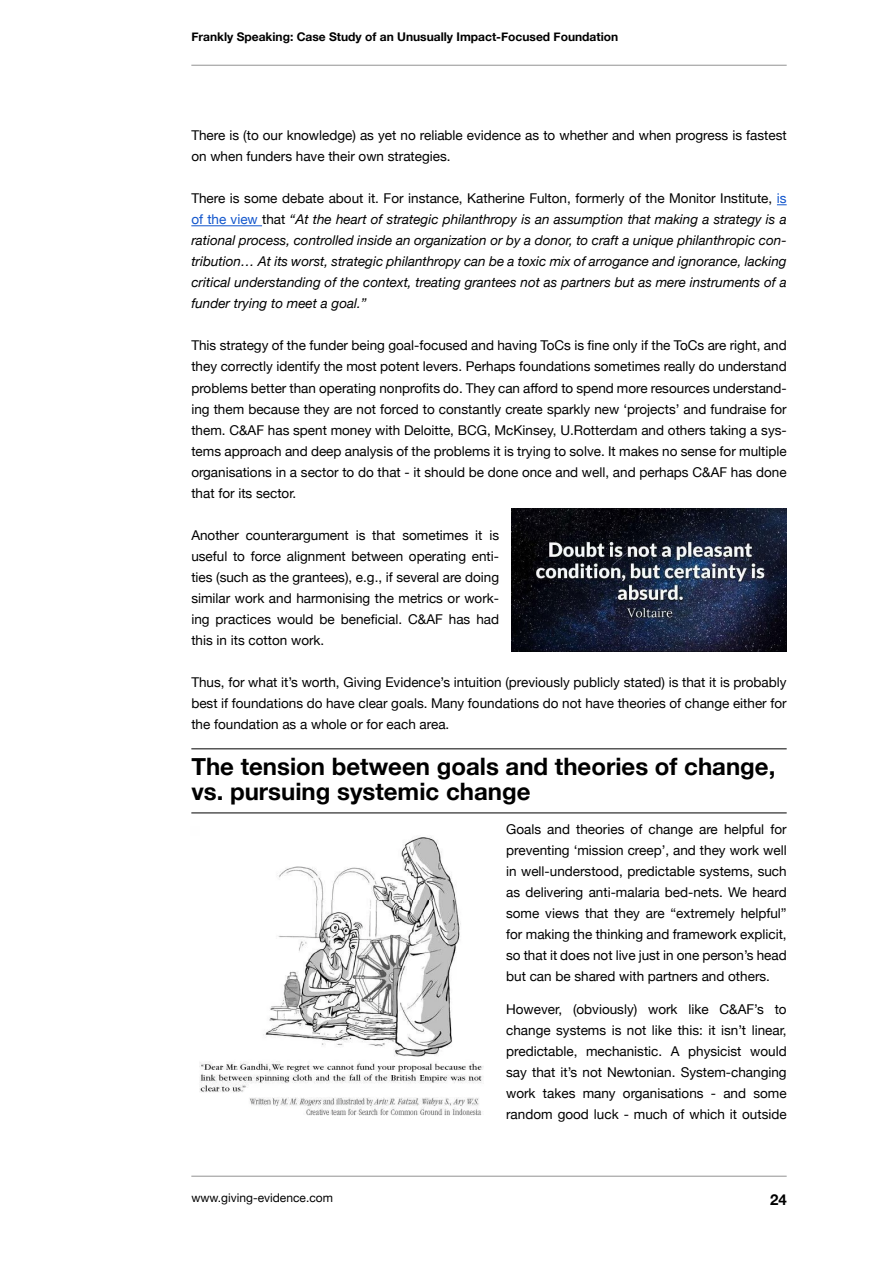
<style>
.page{position:relative;width:893px;height:1263px;background:#fff}
.page>*{position:absolute;margin:0;border:0;box-sizing:border-box;transform-origin:0 0}
.t1{font:700 24px/25.5px "Helvetica Neue";color:#000}
.t2{font:700 15px "Helvetica Neue";color:#000}
.t3{font:13.5px/21px "Helvetica Neue";color:#000;text-align:justify}
.t4{font:italic 13.5px/21px "Helvetica Neue";color:#000;text-align:justify}
.t5{font:700 12px "Helvetica Neue";color:#000}
.t6{font:12px "Helvetica Neue";color:#000}
.s1{font-style:normal}
.s2{font-style:normal;color:#15c}
</style>
<div class="page">
<hr style="left:191px;top:1176px;width:596px;height:1px;background:#939393">
<hr style="left:191px;top:65px;width:596px;height:1px;background:#939393">
<hr style="left:191px;top:225px;width:71px;height:1px;background:#15c">
<hr style="left:191px;top:748px;width:596px;height:1px;background:#000">
<hr style="left:191px;top:813px;width:596px;height:1px;background:#000">
<img style="left:512px;top:508px;width:275px;height:144px">
<img style="left:199px;top:837px;width:285px;height:279px">
<p class="t5" style="left:191px;top:28px;width:428px">Frankly Speaking: Case Study of an Unusually Impact-Focused Foundation</p>
<p class="t3" style="left:191px;top:126px;width:597px">There is (to our knowledge) as yet no reliable evidence as to whether and when progress is fastest on when funders have their own strategies.</p>
<p class="t4" style="left:191px;top:189px;width:597px"><span class="s1">There is some debate about it. For instance, Katherine Fulton, formerly of the Monitor Institute,</span> <span class="s2">is of the view</span> <span class="s1">that</span> “At the heart of strategic philanthropy is an assumption that making a strategy is a rational process, controlled inside an organization or by a donor, to craft a unique philanthropic con&shy;tribution… At its worst, strategic philanthropy can be a toxic mix of arrogance and ignorance, lacking critical understanding of the context, treating grantees not as partners but as mere instruments of a funder trying to meet a goal.”</p>
<p class="t3" style="left:191px;top:336px;width:597px">This strategy of the funder being goal-focused and having ToCs is fine only if the ToCs are right, and they correctly identify the most potent levers. Perhaps foundations sometimes really do understand problems better than operating nonprofits do. They can afford to spend more resources understand&shy;ing them because they are not forced to constantly create sparkly new ‘projects’ and fundraise for them. C&amp;AF has spent money with Deloitte, BCG, McKinsey, U.Rotterdam and others taking a sys&shy;tems approach and deep analysis of the problems it is trying to solve. It makes no sense for multiple organisations in a sector to do that - it should be done once and well, and perhaps C&amp;AF has done that for its sector.</p>
<p class="t3" style="left:191px;top:525px;width:309px">Another counterargument is that sometimes it is useful to force alignment between operating enti&shy;ties (such as the grantees), e.g., if several are doing similar work and harmonising the metrics or work&shy;ing practices would be beneficial. C&amp;AF has had this in its cotton work.</p>
<p class="t3" style="left:191px;top:672px;width:597px">Thus, for what it’s worth, Giving Evidence’s intuition (previously publicly stated) is that it is probably best if foundations do have clear goals. Many foundations do not have theories of change either for the foundation as a whole or for each area.</p>
<h1 class="t1" style="left:191px;top:754px;width:585px">The tension between goals and theories of change, vs. pursuing systemic change</h1>
<p class="t3" style="left:506px;top:819px;width:282px">Goals and theories of change are helpful for preventing ‘mission creep’, and they work well in well-understood, predictable systems, such as delivering anti-malaria bed-nets. We heard some views that they are “extremely helpful” for making the thinking and framework explicit, so that it does not live just in one person’s head but can be shared with partners and others.</p>
<p class="t3" style="left:506px;top:999px;width:282px">However, (obviously) work like C&amp;AF’s to change systems is not like this: it isn’t linear, predictable, mechanistic. A physicist would say that it’s not Newtonian. System-changing work takes many organisations - and some random good luck - much of which it outside</p>
<p class="t6" style="left:191px;top:1189px;width:143px">www.giving-evidence.com</p>
<p class="t2" style="left:770px;top:1188px;width:18px">24</p>
</div>
